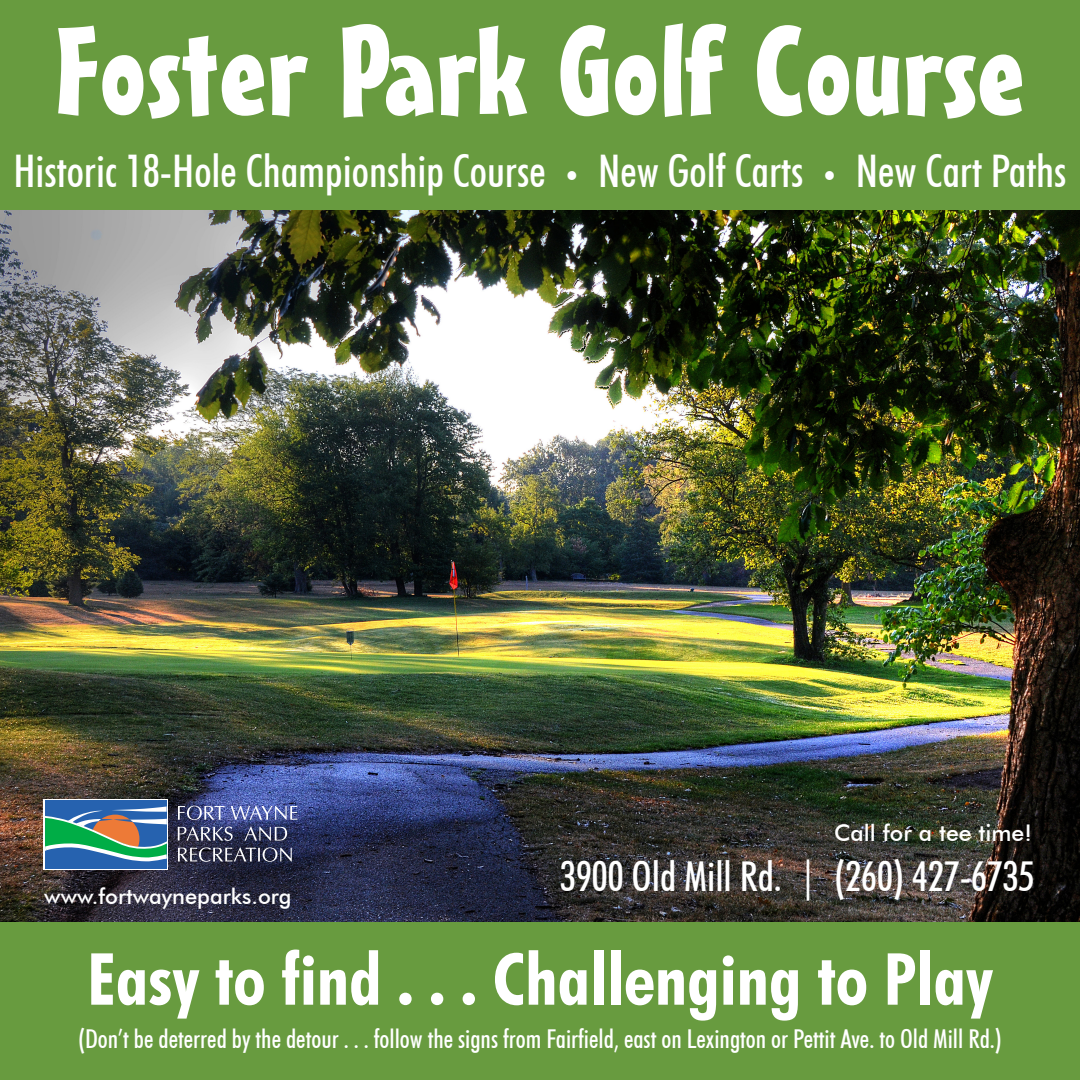
<style>
.page{position:relative;width:1080px;height:1080px;background:#fff}
.page>*{position:absolute;margin:0;border:0;box-sizing:border-box;transform-origin:0 0}
.t1{font:120px "a Frudger";color:#fff}
.t2{font:700 condensed 72px "Futura BT";color:#fff}
.t3{font:500 condensed 45px "Futura BT";color:#fff}
.t4{font:500 condensed 41.2px "Futura BT";color:#fff}
.t5{font:500 condensed 26px "Futura BT";color:#fff}
.t6{font:500 23px "Futura BT";color:#fff}
.t7{font:500 21.9px "Futura BT";color:#fff}
.s1{font-size:30px}
</style>
<div class="page">
<img style="left:0;top:210px;width:1080px;height:712px">
<div style="left:0;top:0;width:1080px;height:210px;background:#689b3f"></div>
<div style="left:44px;top:799px;width:124px;height:71px;background:#fff"></div>
<div style="left:45px;top:800px;width:122px;height:69px;background:#2662af"></div>
<svg style="left:178px;top:806px;width:47px;height:14px"></svg>
<svg style="left:231px;top:806px;width:66px;height:14px"></svg>
<svg style="left:178px;top:827px;width:55px;height:14px"></svg>
<svg style="left:244px;top:827px;width:43px;height:14px"></svg>
<svg style="left:178px;top:847px;width:114px;height:15px"></svg>
<svg style="left:42px;top:806px;width:129px;height:58px"></svg>
<div style="left:0;top:922px;width:1080px;height:158px;background:#689b3f"></div>
<p class="t1" style="left:55px;top:-3px;width:971px">Foster Park Golf Course</p>
<p class="t3" style="left:13px;top:144px;width:1055px">Historic 18-Hole Championship Course <span class="s1">•</span> New Golf Carts <span class="s1">•</span> New Cart Paths</p>
<p class="t7" style="left:44px;top:883px;width:249px">www.fortwayneparks.org</p>
<p class="t6" style="left:834px;top:819px;width:199px">Call for a tee time!</p>
<p class="t4" style="left:560px;top:851px;width:476px">3900 Old Mill Rd. | (260) 427-6735</p>
<p class="t2" style="left:87px;top:935px;width:907px">Easy to find . . . Challenging to Play</p>
<p class="t5" style="left:78px;top:1023px;width:925px">(Don’t be deterred by the detour . . . follow the signs from Fairfield, east on Lexington or Pettit Ave. to Old Mill Rd.)</p>
</div>
